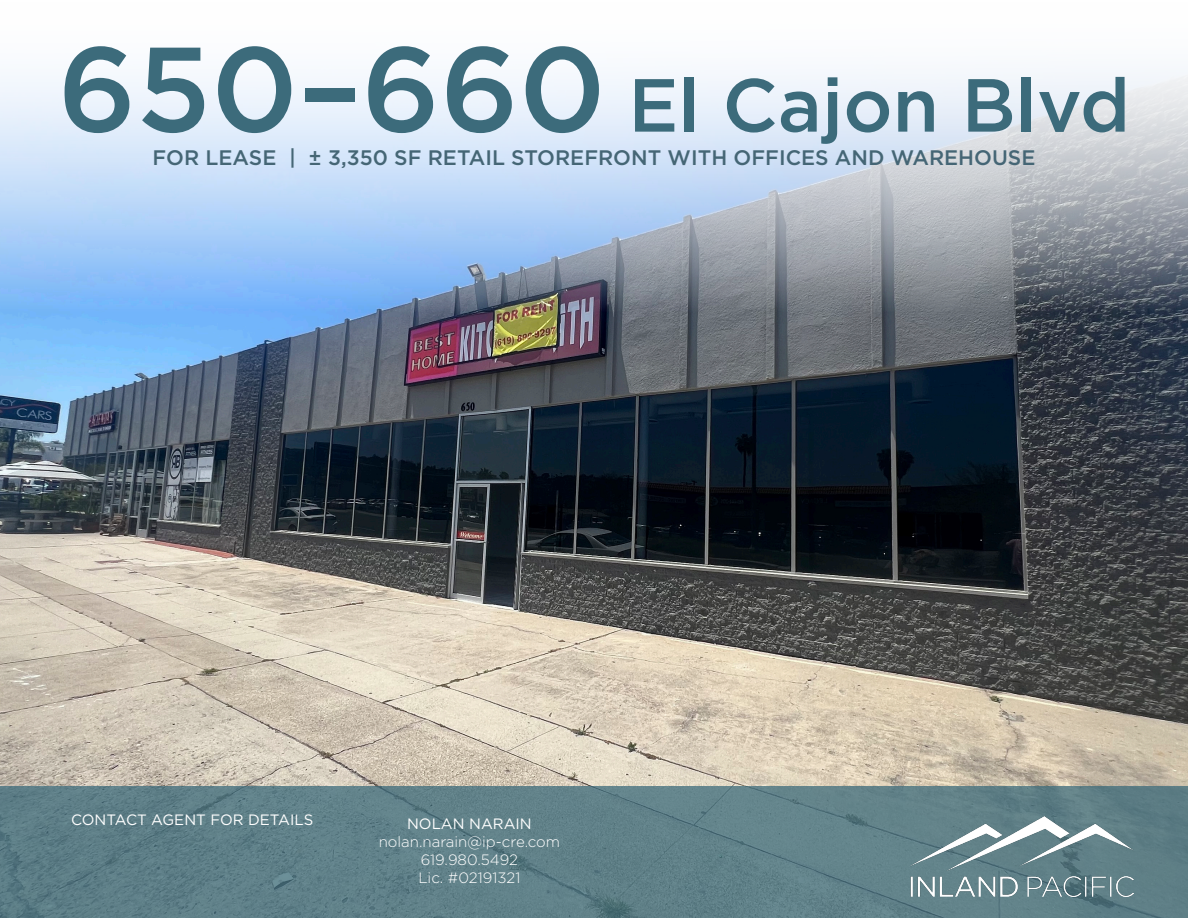
<style>
.page{position:relative;width:1188px;height:918px;background:#fff}
.page>*{position:absolute;margin:0;border:0;box-sizing:border-box;transform-origin:0 0}
.t1{font:500 75px "Gotham";color:#3c6b7b}
.Paragraph_Style_1{font:500 21px "Gotham";color:#456675}
.t2{font:300 15px "Gotham";color:#fff}
.t3{font:15px "Gotham";color:#fff}
.s1{font-size:120px}
</style>
<div class="page">
<img style="left:0;top:70px;width:1188px;height:717px">
<div style="left:0;top:787px;width:1188px;height:131px;background:#608189"></div>
<img style="left:910px;top:817px;width:223px;height:80px">
<svg style="left:0;top:70px;width:1187px;height:241px;background:#b9c9de"></svg>
<p class="t1" style="left:58px;top:56px;width:1074px"><span class="s1">650–660</span> El Cajon Blvd</p>
<p class="Paragraph_Style_1" style="left:153px;top:144px;width:884px">FOR LEASE | ± 3,350 SF RETAIL STOREFRONT WITH OFFICES AND WAREHOUSE</p>
<p class="t3" style="left:71px;top:810px;width:244px">CONTACT AGENT FOR DETAILS</p>
<p class="t3" style="left:407px;top:815px;width:126px">NOLAN NARAIN</p>
<p class="t2" style="left:379px;top:833px;width:183px">nolan.narain@ip-cre.com</p>
<p class="t2" style="left:421px;top:851px;width:99px">619.980.5492</p>
<p class="t2" style="left:418px;top:869px;width:104px">Lic. #02191321</p>
</div>
